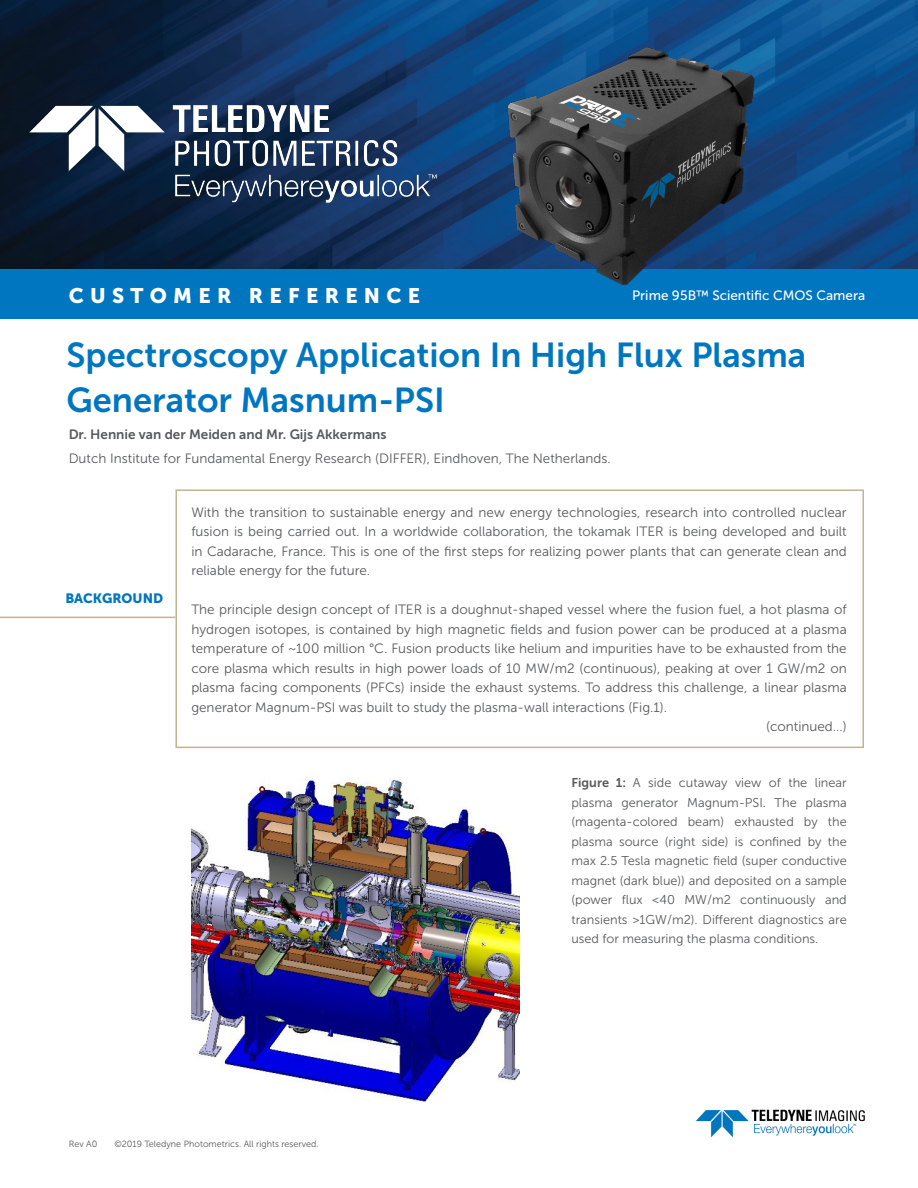
<style>
.page{position:relative;width:918px;height:1188px;background:#fff}
.page>*{position:absolute;margin:0;border:0;box-sizing:border-box;transform-origin:0 0}
.t1{font:34.5px/45px "Museo Sans 700";color:#0076c0}
.t2{font:21px "Museo Sans 900";letter-spacing:.3em;color:#fff}
.t3{font:13.5px/19.5px "Museo Sans 300";color:#58595b;text-align:justify}
.t4{font:13.5px "Museo Sans 700";color:#58595b}
.t5{font:13.5px "Museo Sans 500";color:#fff}
.t6{font:13.5px "Museo Sans 900";color:#0076c0}
.t7{font:12.75px/19.5px "Museo Sans 300";color:#58595b;text-align:justify}
.t8{font:9px "Museo Sans 300";color:#58595b}
.s1{font-family:"Museo Sans 700"}
</style>
<div class="page">
<img style="left:695px;top:1109px;width:170px;height:29px">
<img style="left:0;top:0;width:918px;height:269px">
<img style="left:23px;top:103px;width:423px;height:101px">
<div style="left:0;top:269px;width:918px;height:50px;background:#0076c0"></div>
<img style="left:491px;top:41px;width:273px;height:244px">
<div style="left:175px;top:489px;width:689px;height:259px;border:2px solid #c3b393"></div>
<hr style="left:0;top:617px;width:175px;height:1px;background:#c3b393">
<img style="left:191px;top:777px;width:328px;height:325px">
<p class="t2" style="left:69px;top:283px;width:353px">CUSTOMER REFERENCE</p>
<p class="t5" style="left:632px;top:288px;width:235px">Prime 95B™ Scientific CMOS Camera</p>
<p class="t1" style="left:67px;top:333px;width:741px">Spectroscopy Application In High Flux Plasma<br>Generator Masnum-PSI</p>
<p class="t4" style="left:69px;top:427px;width:319px">Dr. Hennie van der Meiden and Mr. Gijs Akkermans</p>
<p class="t3" style="left:69px;top:449px;width:544px">Dutch Institute for Fundamental Energy Research (DIFFER), Eindhoven, The Netherlands.</p>
<p class="t6" style="left:65px;top:590px;width:99px">BACKGROUND</p>
<p class="t3" style="left:191px;top:502px;width:657px">With the transition to sustainable energy and new energy technologies, research into controlled nuclear fusion is being carried out. In a worldwide collaboration, the tokamak ITER is being developed and built in Cadarache, France. This is one of the first steps for realizing power plants that can generate clean and reliable energy for the future.</p>
<p class="t3" style="left:191px;top:600px;width:657px">The principle design concept of ITER is a doughnut-shaped vessel where the fusion fuel, a hot plasma of hydrogen isotopes, is contained by high magnetic fields and fusion power can be produced at a plasma temperature of ~100 million °C. Fusion products like helium and impurities have to be exhausted from the core plasma which results in high power loads of 10 MW/m2 (continuous), peaking at over 1 GW/m2 on plasma facing components (PFCs) inside the exhaust systems. To address this challenge, a linear plasma generator Magnum-PSI was built to study the plasma-wall interactions (Fig.1).</p>
<p class="t3" style="left:766px;top:717px;width:82px">(continued...)</p>
<p class="t7" style="left:571px;top:773px;width:277px"><span class="s1">Figure 1:</span> A side cutaway view of the linear plasma generator Magnum-PSI. The plasma (magenta-colored beam) exhausted by the plasma source (right side) is confined by the max 2.5 Tesla magnetic field (super conductive magnet (dark blue)) and deposited on a sample (power flux &lt;40 MW/m2 continuously and transients &gt;1GW/m2). Different diagnostics are used for measuring the plasma conditions.</p>
<p class="t8" style="left:69px;top:1139px;width:30px">Rev A0</p>
<p class="t8" style="left:114px;top:1139px;width:206px">©2019 Teledyne Photometrics. All rights reserved.</p>
</div>
